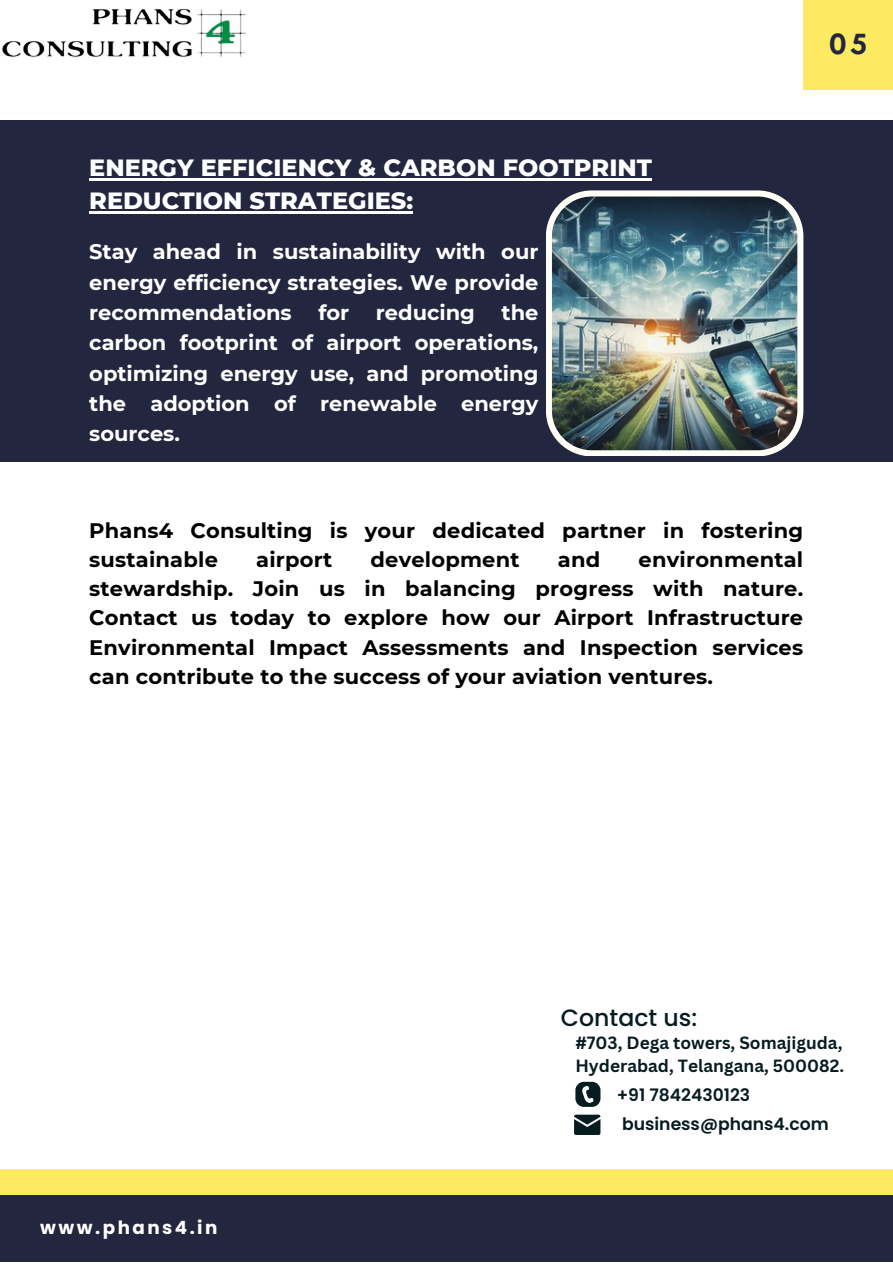
<style>
.page{position:relative;width:893px;height:1264px;background:#fff}
.page>*{position:absolute;margin:0;border:0;box-sizing:border-box;transform-origin:0 0}
.t1{font:700 27px "Nourd";color:#22263e}
.t2{font:800 24px/32.5px "Montserrat";color:#fff}
.t3{font:500 23.55px "Poppins";color:#071c21}
.t4{font:700 21px/29.2px "Montserrat";letter-spacing:.01em;color:#000}
.t5{font:700 21px/30.3px "Montserrat";color:#fff;text-align:justify}
.t6{font:700 18.3px "Poppins";letter-spacing:.135em;color:#fff}
.t7{font:700 17.25px "Canva Sans";color:#071c21}
.t8{font:600 17.25px "Poppins";color:#071c21}
</style>
<div class="page">
<div style="left:803px;top:0;width:89px;height:89px;background:#fde962"></div>
<div style="left:0;top:120px;width:892px;height:341px;background:#22263e"></div>
<img style="left:546px;top:190px;width:257px;height:266px">
<div style="left:0;top:1194px;width:892px;height:68px;background:#22263e"></div>
<div style="left:0;top:1168px;width:892px;height:26px;background:#fde962"></div>
<svg style="left:575px;top:1081px;width:25px;height:25px"></svg>
<svg style="left:574px;top:1114px;width:26px;height:20px"></svg>
<img style="left:1px;top:8px;width:245px;height:49px">
<hr style="left:89px;top:178px;width:563px;height:3px;background:#fff">
<hr style="left:89px;top:211px;width:324px;height:2px;background:#fff">
<p class="t1" style="left:828px;top:27px;width:41px">05</p>
<p class="t2" style="left:89px;top:151px;width:564px">ENERGY EFFICIENCY &amp; CARBON FOOTPRINT<br>REDUCTION STRATEGIES:</p>
<p class="t5" style="left:89px;top:236px;width:450px">Stay ahead in sustainability with our energy efficiency strategies. We provide recommendations</p>
<p class="t5" style="left:318px;top:297px;width:32px">for</p>
<p class="t5" style="left:376px;top:297px;width:101px">reducing</p>
<p class="t5" style="left:89px;top:297px;width:450px;text-indent:412px">the carbon footprint of airport operations, optimizing energy use, and promoting the adoption of renewable energy sources.</p>
<p class="t4" style="left:89px;top:515px;width:715px">Phans4 Consulting is your dedicated partner in fostering sustainable</p>
<p class="t4" style="left:89px;top:544px;width:715px;text-align:justify;text-indent:549px">environmental stewardship. Join us in balancing progress with nature.<br>Contact us today to explore how our Airport Infrastructure Environmental Impact Assessments and Inspection services can contribute to the success of your aviation ventures.</p>
<p class="t4" style="left:256px;top:544px;width:77px">airport</p>
<p class="t4" style="left:370px;top:544px;width:150px">development</p>
<p class="t4" style="left:558px;top:544px;width:44px">and</p>
<p class="t6" style="left:40px;top:1214px;width:179px">www.phans4.in</p>
<p class="t3" style="left:561px;top:1000px;width:138px">Contact us:</p>
<p class="t7" style="left:575px;top:1030px;width:268px">#703, Dega towers, Somajiguda,</p>
<p class="t7" style="left:575px;top:1053px;width:270px">Hyderabad, Telangana, 500082.</p>
<p class="t8" style="left:616px;top:1082px;width:135px">+91 7842430123</p>
<p class="t8" style="left:622px;top:1111px;width:208px">business@phans4.com</p>
</div>
